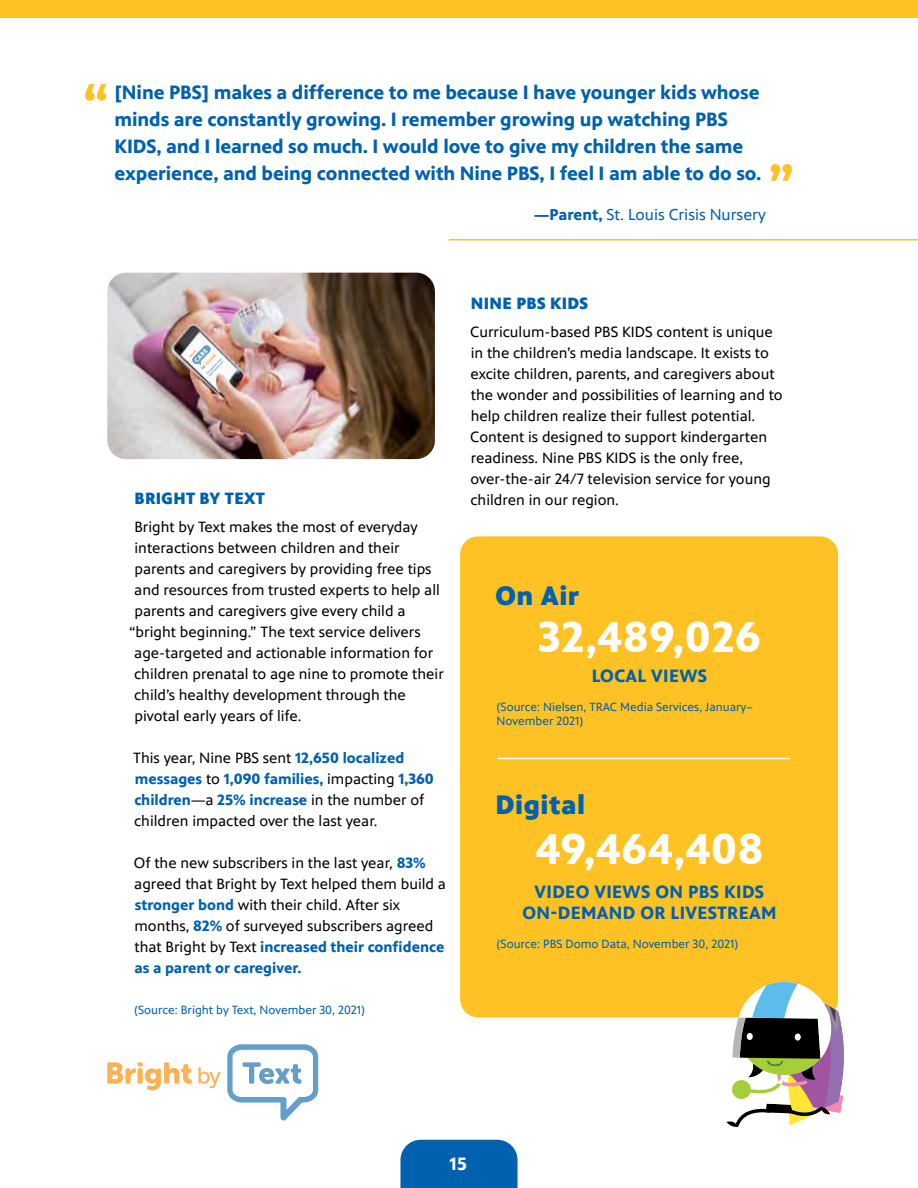
<style>
.page{position:relative;width:918px;height:1188px;background:#fff}
.page>*{position:absolute;margin:0;border:0;box-sizing:border-box;transform-origin:0 0}
.t1{font:700 52.5px "PBS Sans";color:#fec224}
.t2{font:700 43.5px "PBS Sans";letter-spacing:.02em;color:#fff}
.t3{font:900 27px "PBS Sans";letter-spacing:.02em;color:#0061af}
.t4{font:700 19.5px/27px "PBS Sans";letter-spacing:-.005em;color:#0061af}
.t5{font:700 18px/21px "PBS Sans";letter-spacing:.02em;color:#0061af;text-align:center}
.t6{font:700 18px "PBS Sans";color:#fff}
.t7{font:900 16.5px "PBS Sans";letter-spacing:.02em;color:#0061af}
.t8{font:15.9px "PBS Sans";color:#0061af}
.t9{font:15px/21px "PBS Sans";color:#000}
.t10{font:12px/13.5px "PBS Sans";color:#0061af}
.s1{font-weight:700}
.s2{font-weight:700;color:#0061af}
</style>
<div class="page">
<div style="left:460px;top:536px;width:378px;height:481px;background:#fec224;border-radius:18px"></div>
<div style="left:400px;top:1140px;width:118px;height:48px;background:#0061af"></div>
<svg style="left:107px;top:1062px;width:85px;height:28px"></svg>
<svg style="left:198px;top:1067px;width:23px;height:21px"></svg>
<svg style="left:227px;top:1044px;width:91px;height:77px"></svg>
<div style="left:0;top:0;width:918px;height:17px;background:#fec224"></div>
<img style="left:107px;top:273px;width:328px;height:186px">
<svg style="left:189px;top:344px;width:35px;height:32px"></svg>
<svg style="left:726px;top:982px;width:118px;height:145px"></svg>
<hr style="left:449px;top:239px;width:469px;height:2px;background:#fec224">
<hr style="left:498px;top:758px;width:292px;height:1px;background:#fff">
<h1 class="t1" style="left:83px;top:72px;width:27px">“</h1>
<p class="t4" style="left:115px;top:79px;width:648px">[Nine PBS] makes a difference to me because I have younger kids whose minds are constantly growing. I remember growing up watching PBS KIDS, and I learned so much. I would love to give my children the same experience, and being connected with Nine PBS, I feel I am able to do so.</p>
<p class="t8" style="left:534px;top:205px;width:233px"><span class="s1">—Parent,</span> St. Louis Crisis Nursery</p>
<h1 class="t1" style="left:768px;top:153px;width:27px">”</h1>
<p class="t7" style="left:135px;top:489px;width:132px">BRIGHT BY TEXT</p>
<p class="t9" style="left:134px;top:517px;width:285px">Bright by Text makes the most of everyday</p>
<p class="t9" style="left:134px;top:538px;width:267px">interactions between children and their</p>
<p class="t9" style="left:134px;top:559px;width:299px">parents and caregivers by providing free tips</p>
<p class="t9" style="left:134px;top:580px;width:307px">and resources from trusted experts to help all</p>
<p class="t9" style="left:134px;top:601px;width:273px">parents and caregivers give every child a</p>
<p class="t9" style="left:129px;top:622px;width:293px">“bright beginning.” The text service delivers</p>
<p class="t9" style="left:134px;top:643px;width:300px">age-targeted and actionable information for</p>
<p class="t9" style="left:134px;top:664px;width:311px">children prenatal to age nine to promote their</p>
<p class="t9" style="left:134px;top:685px;width:273px">child’s healthy development through the</p>
<p class="t9" style="left:134px;top:706px;width:169px">pivotal early years of life.</p>
<p class="t9" style="left:133px;top:748px;width:302px">This year, Nine PBS sent <span class="s2">12,650 localized messages</span> to <span class="s2">1,090 families,</span> impacting <span class="s2">1,360 children</span>—a <span class="s2">25% increase</span> in the number of children impacted over the last year.</p>
<p class="t9" style="left:134px;top:853px;width:314px">Of the new subscribers in the last year, <span class="s2">83% </span>agreed that Bright by Text helped them build a <span class="s2">stronger bond</span> with their child. After six months, <span class="s2">82%</span> of surveyed subscribers agreed that Bright by Text <span class="s2">increased their confidence as a parent or caregiver.</span></p>
<p class="t10" style="left:134px;top:1003px;width:232px">(Source: Bright by Text, November 30, 2021)</p>
<p class="t7" style="left:471px;top:294px;width:119px">NINE PBS KIDS</p>
<p class="t9" style="left:470px;top:321px;width:314px">Curriculum-based PBS KIDS content is unique in the children’s media landscape. It exists to excite children, parents, and caregivers about the wonder and possibilities of learning and to help children realize their fullest potential.<br>Content is designed to support kindergarten readiness. Nine PBS KIDS is the only free, over-the-air 24/7 television service for young children in our region.</p>
<h3 class="t3" style="left:496px;top:580px;width:85px">On Air</h3>
<h2 class="t2" style="left:538px;top:613px;width:224px">32,489,026</h2>
<p class="t5" style="left:592px;top:666px;width:117px">LOCAL VIEWS</p>
<p class="t10" style="left:497px;top:700px;width:258px">(Source: Nielsen, TRAC Media Services, January–<br>November 2021)</p>
<h3 class="t3" style="left:496px;top:789px;width:91px">Digital</h3>
<h2 class="t2" style="left:536px;top:824px;width:229px">49,464,408</h2>
<p class="t5" style="left:522px;top:882px;width:256px">VIDEO VIEWS ON PBS KIDS<br>ON-DEMAND OR LIVESTREAM</p>
<p class="t10" style="left:497px;top:938px;width:243px">(Source: PBS Domo Data, November 30, 2021)</p>
<p class="t6" style="left:450px;top:1153px;width:19px">15</p>
</div>
